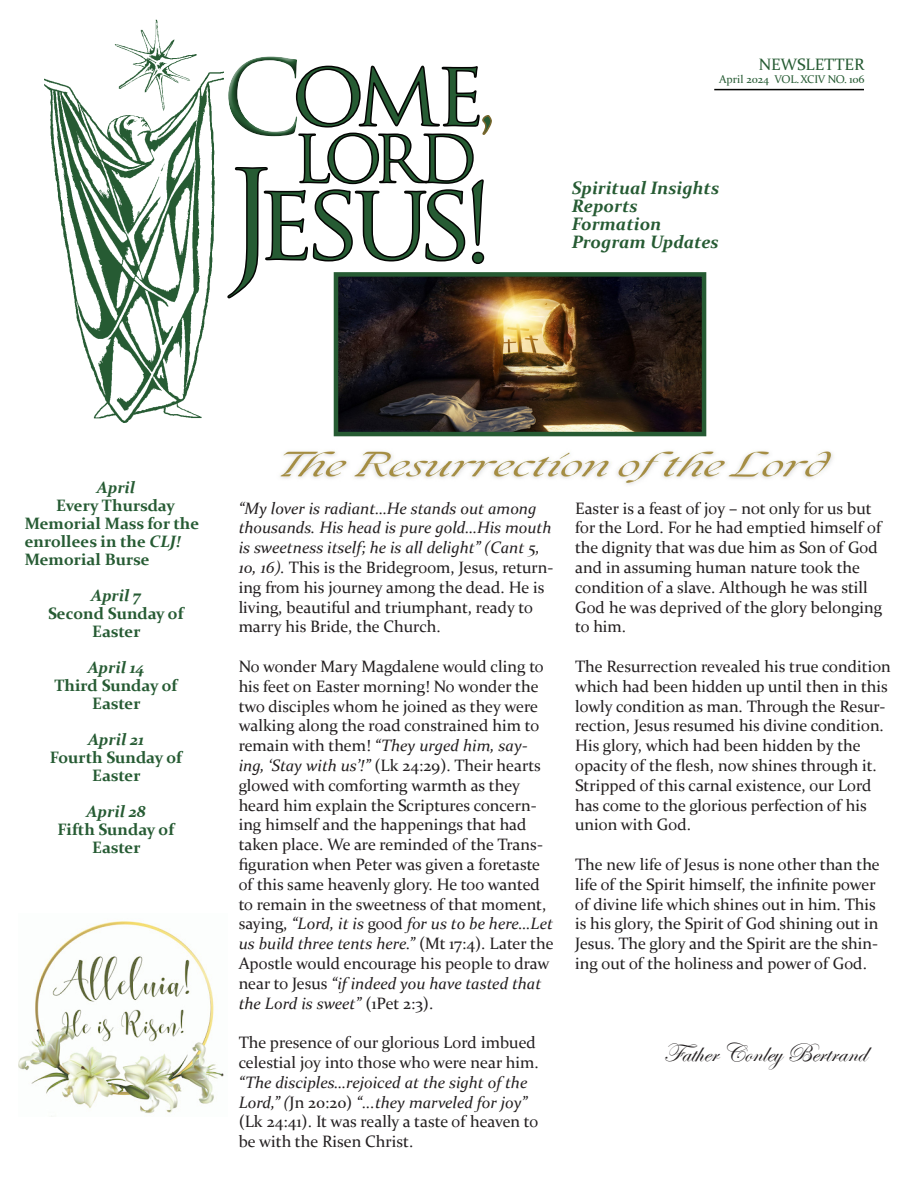
<style>
.page{position:relative;width:918px;height:1188px;background:#fff}
.page>*{position:absolute;margin:0;border:0;box-sizing:border-box;transform-origin:0 0}
.t1{font:27px "Edwardian Script ITC";color:#231f20}
.t2{font:italic 700 18px "Constantia";color:#265b33}
.t3{font:16.5px/19.8px "Constantia";color:#231f20}
.t4{font:700 16.5px/18px "Constantia";color:#265b33;text-align:center}
.t5{font:italic 700 16.5px "Constantia";color:#265b33}
.t6{font:16.5px "Constantia";color:#265b33}
.t7{font:11.25px "Constantia";letter-spacing:-.02em;color:#265b33}
.s1{font-style:italic}
</style>
<div class="page">
<svg style="left:227px;top:56px;width:265px;height:244px"></svg>
<hr style="left:714px;top:89px;width:150px;height:1px;background:#040503">
<img style="left:44px;top:19px;width:180px;height:404px">
<img style="left:339px;top:277px;width:362px;height:154px">
<div style="left:334px;top:272px;width:372px;height:164px;border:4px solid #265b33"></div>
<img style="left:280px;top:450px;width:553px;height:35px">
<img style="left:19px;top:921px;width:205px;height:196px">
<p class="t6" style="left:759px;top:53px;width:107px">NEWSLETTER</p>
<p class="t7" style="left:719px;top:71px;width:147px">April 2024 VOL. XCIV NO. 106</p>
<p class="t2" style="left:572px;top:176px;width:149px">Spiritual Insights</p>
<p class="t2" style="left:572px;top:194px;width:67px">Reports</p>
<p class="t2" style="left:572px;top:212px;width:91px">Formation</p>
<p class="t2" style="left:572px;top:230px;width:148px">Program Updates</p>
<p class="t5" style="left:97px;top:476px;width:40px">April</p>
<p class="t4" style="left:56px;top:496px;width:120px">Every Thursday</p>
<p class="t4" style="left:25px;top:514px;width:176px">Memorial Mass for the</p>
<p class="t4" style="left:25px;top:532px;width:158px;text-align:left">enrollees in the <span class="s1">CLJ!<br></span>Memorial Burse</p>
<p class="t5" style="left:91px;top:584px;width:51px">April 7</p>
<p class="t4" style="left:48px;top:604px;width:137px">Second Sunday of<br>Easter</p>
<p class="t5" style="left:88px;top:656px;width:58px">April 14</p>
<p class="t4" style="left:54px;top:676px;width:124px">Third Sunday of<br>Easter</p>
<p class="t5" style="left:88px;top:728px;width:58px">April 21</p>
<p class="t4" style="left:50px;top:748px;width:134px">Fourth Sunday of</p>
<p class="t4" style="left:92px;top:766px;width:50px">Easter</p>
<p class="t5" style="left:87px;top:800px;width:60px">April 28</p>
<p class="t4" style="left:58px;top:820px;width:118px">Fifth Sunday of</p>
<p class="t4" style="left:92px;top:838px;width:50px">Easter</p>
<p class="t3" style="left:239px;top:497px;width:316px"><span class="s1">“My lover is radiant…He stands out among thousands. His head is pure gold…His mouth is sweetness itself; he is all delight” (Cant 5, 10, 16).</span> This is the Bridegroom, Jesus, return&shy;ing from his journey among the dead. He is living, beautiful and triumphant, ready to marry his Bride, the Church.</p>
<p class="t3" style="left:239px;top:656px;width:316px">No wonder Mary Magdalene would cling to his feet on Easter morning! No wonder the two disciples whom he joined as they were walking along the road constrained him to remain with them! <span class="s1">“They urged him, say&shy;ing, ‘Stay with us’!”</span> (Lk 24:29). Their hearts glowed with comforting warmth as they heard him explain the Scriptures concern&shy;ing himself and the happenings that had taken place. We are reminded of the Trans&shy;figuration when Peter was given a foretaste of this same heavenly glory. He too wanted to remain in the sweetness of that moment, saying, <span class="s1">“Lord, it is</span> good <span class="s1">for us to be here…Let us build three tents here.”</span> (Mt 17:4). Later the Apostle would encourage his people to draw near to Jesus <span class="s1">“if indeed you have tasted that the Lord is sweet”</span> (1Pet 2:3).</p>
<p class="t3" style="left:239px;top:1032px;width:302px">The presence of our glorious Lord imbued celestial joy into those who were near him. <span class="s1">“The disciples…rejoiced at the sight of the Lord,” (</span>Jn 20:20) <span class="s1">“...they marveled for joy”</span></p>
<p class="t3" style="left:239px;top:1111px;width:301px">(Lk 24:41). It was really a taste of heaven to be with the Risen Christ.</p>
<p class="t3" style="left:575px;top:497px;width:308px">Easter is a feast of joy – not only for us but for the Lord. For he had emptied himself of the dignity that was due him as Son of God and in assuming human nature took the condition of a slave. Although he was still God he was deprived of the glory belonging to him.</p>
<p class="t3" style="left:575px;top:656px;width:317px">The Resurrection revealed his true condition which had been hidden up until then in this lowly condition as man. Through the Resur&shy;rection, Jesus resumed his divine condition.<br>His glory, which had been hidden by the opacity of the flesh, now shines through it.<br>Stripped of this carnal existence, our Lord has come to the glorious perfection of his union with God.</p>
<p class="t3" style="left:575px;top:854px;width:306px">The new life of Jesus is none other than the life of the Spirit himself, the infinite power of divine life which shines out in him. This is his glory, the Spirit of God shining out in Jesus. The glory and the Spirit are the shin&shy;ing out of the holiness and power of God.</p>
<p class="t1" style="left:664px;top:1038px;width:205px">Father Conley Bertrand</p>
</div>
